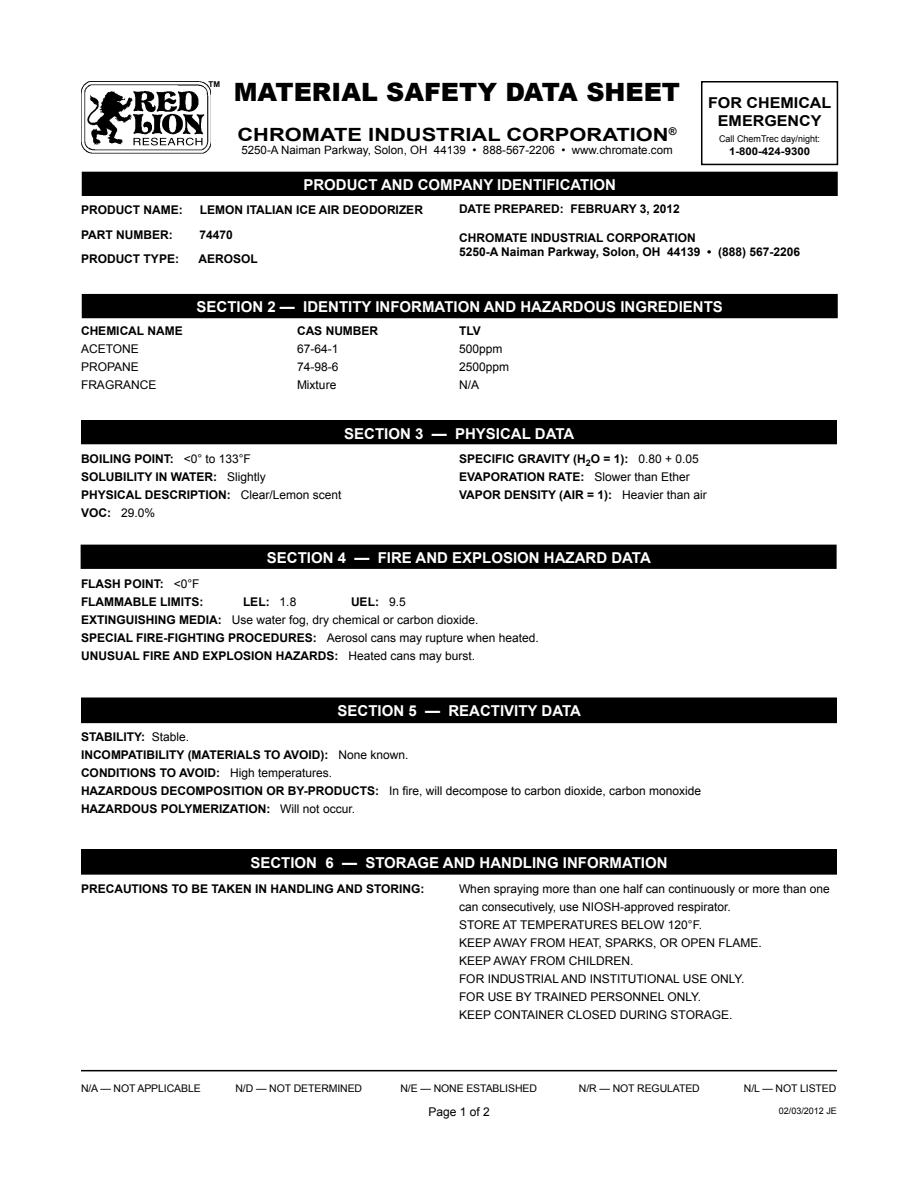
<style>
.page{position:relative;width:918px;height:1188px;background:#fff}
.page>*{position:absolute;margin:0;border:0;box-sizing:border-box;transform-origin:0 0}
.t1{font:900 25.2px "Arial";color:#000}
.t2{font:700 18.15px "Arial";color:#000;scale:1.2 1}
.t3{font:700 15px "Arial";color:#fff}
.t4{font:700 15px "Arial";color:#000;scale:1.07 1}
.t5{font:700 12px/18px "Arial";color:#000}
.t6{font:12px/18px "Arial";color:#000}
.t7{font:11.55px "Arial";color:#000}
.t8{font:700 10.65px "Arial";color:#000;scale:1.07 1}
.t9{font:700 10.65px "Arial";color:#000}
.t10{font:10.5px "Arial";letter-spacing:-.01em;color:#000}
.t11{font:9.3px "Arial";color:#000}
.t12{font:9px "Arial";color:#000}
.t13{font:700 8.1px "Arial";color:#000}
.s1{font-weight:400}
.s2{font-weight:700}
</style>
<div class="page">
<hr style="left:81px;top:1070px;width:756px;height:1px;background:#000">
<div style="left:701px;top:81px;width:137px;height:84px;border:2px solid #000"></div>
<div style="left:82px;top:172px;width:755px;height:23px;background:#000"></div>
<div style="left:82px;top:172px;width:756px;height:24px;border:2px solid #000"></div>
<div style="left:82px;top:295px;width:755px;height:22px;background:#000"></div>
<div style="left:82px;top:294px;width:756px;height:24px;border:2px solid #000"></div>
<div style="left:82px;top:421px;width:754px;height:23px;background:#000"></div>
<div style="left:81px;top:420px;width:756px;height:24px;border:2px solid #000"></div>
<div style="left:81px;top:545px;width:755px;height:23px;background:#000"></div>
<div style="left:81px;top:545px;width:756px;height:24px;border:2px solid #000"></div>
<img style="left:81px;top:81px;width:130px;height:72px">
<svg style="left:134px;top:138px;width:68px;height:7px"></svg>
<div style="left:82px;top:698px;width:754px;height:24px;background:#000"></div>
<div style="left:81px;top:698px;width:756px;height:25px;border:2px solid #000"></div>
<div style="left:82px;top:850px;width:754px;height:24px;background:#000"></div>
<div style="left:81px;top:849px;width:756px;height:26px;border:2px solid #000"></div>
<p class="t13" style="left:209px;top:79px;width:7px">TM</p>
<h1 class="t1" style="left:234px;top:73px;width:448px">MATERIAL SAFETY DATA SHEET</h1>
<h2 class="t2" style="left:238px;top:122px;width:40px">CHROMATE</h2>
<h2 class="t2" style="left:368px;top:122px;width:69px">IN DUSTRIAL</h2>
<h2 class="t2" style="left:506px;top:122px;width:15px">COR</h2>
<h2 class="t2" style="left:555px;top:122px;width:25px">PORATION</h2>
<p class="t9" style="left:669px;top:124px;width:9px">®</p>
<p class="t7" style="left:241px;top:143px;width:433px">5250-A Naiman Parkway, Solon, OH 44139 • 888-567-2206 • www.chromate.com</p>
<p class="t3" style="left:303px;top:175px;width:55px">PRODUCT</p>
<p class="t3" style="left:381px;top:175px;width:49px">AN D COM</p>
<p class="t3" style="left:453px;top:175px;width:21px">PANY</p>
<p class="t3" style="left:497px;top:175px;width:25px">IDENTIFICATION</p>
<p class="t4" style="left:708px;top:93px;width:12px">FOR</p>
<p class="t4" style="left:746px;top:93px;width:33px">CHEMICAL</p>
<p class="t4" style="left:718px;top:111px;width:12px">EMERGENCY</p>
<p class="t11" style="left:719px;top:133px;width:102px">Call ChemTrec day/night:</p>
<p class="t8" style="left:729px;top:144px;width:77px">1-800-424-9300</p>
<p class="t5" style="left:81px;top:201px;width:44px">PRODUCT</p>
<p class="t5" style="left:144px;top:201px;width:10px">NAME</p>
<p class="t5" style="left:179px;top:201px;width:5px">:</p>
<p class="t5" style="left:200px;top:201px;width:10px">LEMON</p>
<p class="t5" style="left:246px;top:201px;width:8px">ITALIAN</p>
<p class="t5" style="left:296px;top:201px;width:8px">ICE</p>
<p class="t5" style="left:319px;top:201px;width:8px">AIR</p>
<p class="t5" style="left:343px;top:201px;width:73px">DEODORIZER</p>
<p class="t5" style="left:81px;top:226px;width:17px">PART</p>
<p class="t5" style="left:116px;top:226px;width:10px">NUM</p>
<p class="t5" style="left:143px;top:226px;width:31px">BER:</p>
<p class="t5" style="left:199px;top:226px;width:35px">74470</p>
<p class="t5" style="left:81px;top:251px;width:44px">PRODUCT</p>
<p class="t5" style="left:144px;top:251px;width:37px">TYPE:</p>
<p class="t5" style="left:199px;top:251px;width:10px">AERO</p>
<p class="t5" style="left:233px;top:251px;width:17px">SOL</p>
<p class="t5" style="left:459px;top:200px;width:18px">DATE</p>
<p class="t5" style="left:494px;top:200px;width:42px">PREPARE</p>
<p class="t5" style="left:551px;top:200px;width:53px">D: FEBRUARY</p>
<p class="t5" style="left:640px;top:200px;width:42px">3, 2012</p>
<p class="t5" style="left:459px;top:229px;width:27px">CHROMATE</p>
<p class="t5" style="left:531px;top:229px;width:46px">IN DUSTRIAL</p>
<p class="t5" style="left:607px;top:229px;width:10px">COR</p>
<p class="t5" style="left:459px;top:231px;width:343px;line-height:14.4px;text-indent:174px">PORATION<br>5250-A NAIMAN PARKWAY, SOLON, OH 44139 • (888) 567-2206</p>
<p class="t3" style="left:197px;top:297px;width:21px">SECTION</p>
<p class="t3" style="left:267px;top:297px;width:61px">2 — IDENTITY</p>
<p class="t3" style="left:375px;top:297px;width:11px">INFORMATION</p>
<p class="t3" style="left:484px;top:297px;width:147px">AN D HAZARDOU S INGRE</p>
<p class="t3" style="left:668px;top:297px;width:21px">DIENT</p>
<p class="t3" style="left:713px;top:297px;width:12px">S</p>
<p class="t5" style="left:81px;top:322px;width:132px">CH EMICAL NAME CA</p>
<p class="t5" style="left:314px;top:322px;width:21px">S NUM</p>
<p class="t5" style="left:353px;top:322px;width:27px">BERTLV</p>
<p class="t6" style="left:81px;top:340px;width:59px">ACETONE</p>
<p class="t6" style="left:297px;top:340px;width:43px">67-64-1</p>
<p class="t6" style="left:459px;top:340px;width:45px">500ppm</p>
<p class="t6" style="left:81px;top:358px;width:18px">Propane</p>
<p class="t6" style="left:297px;top:358px;width:43px">74-98-6</p>
<p class="t6" style="left:459px;top:358px;width:52px">2500ppm</p>
<p class="t6" style="left:81px;top:376px;width:17px">Fragrance</p>
<p class="t6" style="left:297px;top:376px;width:41px">Mixture</p>
<p class="t6" style="left:459px;top:376px;width:22px">N/A</p>
<p class="t3" style="left:344px;top:423px;width:21px">SECTION</p>
<p class="t3" style="left:415px;top:423px;width:91px">3 — PHYSICAL</p>
<p class="t3" style="left:535px;top:423px;width:22px">DATA</p>
<p class="t5" style="left:81px;top:450px;width:171px">BOILING POINT: <span class="s1">&lt;0° to 133°F</span></p>
<p class="t5" style="left:459px;top:450px;width:241px">SPECIFIC GRAVITY (H<sub>2</sub>O = 1): <span class="s1">0.80 + 0.05</span></p>
<p class="t5" style="left:81px;top:468px;width:186px">SOLUBILITY IN WATER: <span class="s1">Slightly</span></p>
<p class="t5" style="left:459px;top:468px;width:232px">EVAPORATION RATE: <span class="s1">Slower than Ether</span></p>
<p class="t5" style="left:81px;top:486px;width:262px">PHYSICAL DESCRIPTION: <span class="s1">Clear/Lemon scent</span></p>
<p class="t5" style="left:459px;top:486px;width:249px">VAPOR DENSITY (AIR = 1): <span class="s1">Heavier than air</span></p>
<p class="t5" style="left:81px;top:504px;width:10px">VOC</p>
<p class="t6" style="left:107px;top:503px;width:50px"><span class="s2">:</span> 29.0%</p>
<p class="t3" style="left:267px;top:548px;width:21px">SECTION</p>
<p class="t3" style="left:338px;top:548px;width:50px">4 — FIRE</p>
<p class="t3" style="left:416px;top:548px;width:107px">AN D EXPLOSION</p>
<p class="t3" style="left:544px;top:548px;width:89px">HAZARD DATA</p>
<p class="t5" style="left:81px;top:576px;width:142px">FLASH POINT: <span class="s1">&lt;0°F<br></span>FLAMMABLE LIMITS: LEL</p>
<p class="t6" style="left:81px;top:593px;width:459px;text-indent:294px"><span class="s2">:</span> 9.5<br><span class="s2">EXTINGUISH ING MEDIA:</span> Use water fog, dry chemical or carbon dioxide.<br><span class="s2">SPECIAL FIRE-FIGHTING PROCEDURES:</span> Aerosol cans may rupture when heated.<br><span class="s2">UNUSUAL FIRE AND EXP</span></p>
<p class="t6" style="left:266px;top:593px;width:32px"><span class="s2">:</span> 1.8</p>
<p class="t5" style="left:351px;top:594px;width:9px">UEL</p>
<p class="t6" style="left:226px;top:647px;width:250px"><span class="s2">LOSION HAZARDS :</span> Heated cans may burst.</p>
<p class="t3" style="left:338px;top:701px;width:21px">SECTION</p>
<p class="t3" style="left:408px;top:701px;width:50px">5 — REACTIVITY</p>
<p class="t3" style="left:542px;top:701px;width:22px">DATA</p>
<p class="t5" style="left:81px;top:728px;width:622px">STABILITY: <span class="s1">Stable.<br></span>INCOMPATIBILITY (MATERIALS TO AVOID): <span class="s1">None known.<br></span>CONDITIONS TO AVOID: <span class="s1">High temperatures.<br></span>HAZARDOUS DECOMPOSITION OR BY-PRODUCTS: <span class="s1">In fire, will decompose to carbon dioxide, carbon monoxide </span>HAZARDOUS POLYMERIZATION: <span class="s1">Will not occur.</span></p>
<p class="t3" style="left:250px;top:852px;width:419px">SECTION 6 — STORAGE AND HANDLING INFORMATION</p>
<p class="t5" style="left:81px;top:880px;width:345px">PRECAUTIONS TO BE TAKEN IN HANDLING AND STORING:</p>
<p class="t6" style="left:459px;top:879px;width:372px">When spraying more than one half can continuously or more than one can consecutively, use NIOSH-approved respirator.<br>STORE AT TEMPERATURES BELOW 120°F.<br>KEEP AWAY FROM HEAT, SPARKS, OR OPEN FLAME.<br>KEEP AWAY FROM CHILDREN.<br>FOR INDUSTRIAL AND INSTITUTIONAL USE ONLY.<br>FOR USE BY TRAINED PERSONNEL ONLY.<br>KEEP CONTAINER CLOSED DURING STORAGE.</p>
<p class="t10" style="left:81px;top:1082px;width:121px">N/A — NOT APPLICABLE</p>
<p class="t10" style="left:235px;top:1082px;width:128px">N/D — NOT DETERMINED</p>
<p class="t10" style="left:400px;top:1082px;width:138px">N/E — NONE ESTABLISHED</p>
<p class="t10" style="left:579px;top:1082px;width:122px">N/R — NOT REGULATED</p>
<p class="t10" style="left:744px;top:1082px;width:94px">N/L — NOT LISTED</p>
<p class="t12" style="left:779px;top:1105px;width:60px">02/03/2012 JE</p>
<p class="t6" style="left:428px;top:1103px;width:63px">Page 1 of 2</p>
</div>
